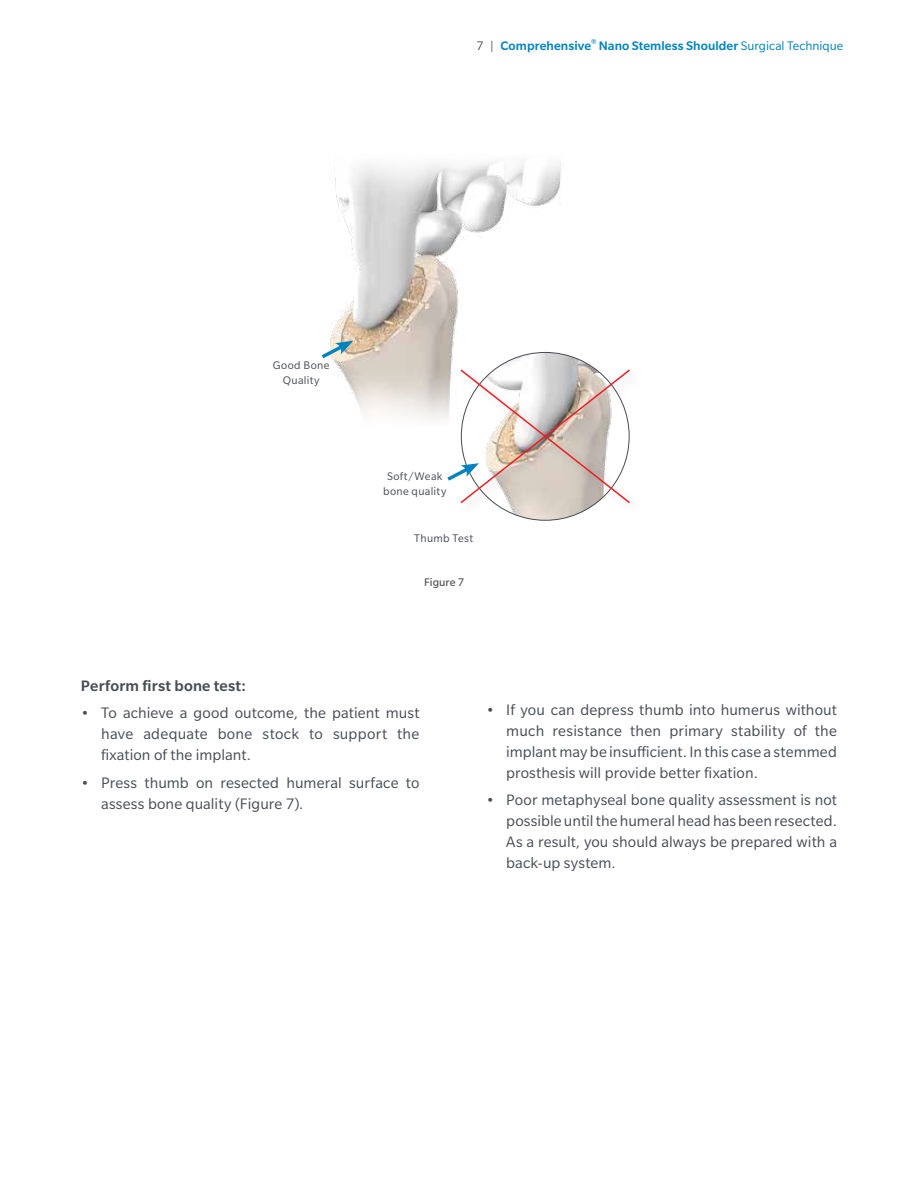
<style>
.page{position:relative;width:918px;height:1188px;background:#fff}
.page>*{position:absolute;margin:0;border:0;box-sizing:border-box;transform-origin:0 0}
.t1{font:16.5px/21px "Slate Pro";letter-spacing:.005em;color:#474c55;text-align:justify}
.t2{font:500 16.5px "Slate Pro";letter-spacing:.01em;color:#474c55}
.t3{font:500 13.5px "Slate Pro";letter-spacing:.005em;color:#0083bf}
.t4{font:12px/15px "Slate Pro";letter-spacing:.03em;color:#474c55;text-align:center}
.t5{font:12px "Slate Pro";letter-spacing:.005em;color:#4d4d4f}
.s1{font-weight:400;color:#4d4d4f}
.s2{font-weight:400}
</style>
<div class="page">
<img style="left:330px;top:161px;width:241px;height:258px">
<div style="left:456px;top:365px;width:188px;height:152px;background:#000;opacity:.25"></div>
<svg style="left:321px;top:341px;width:32px;height:20px"></svg>
<svg style="left:444px;top:368px;width:188px;height:137px"></svg>
<p class="t3" style="left:476px;top:38px;width:369px"><span class="s1">7 |</span> Comprehensive<sup>®</sup> Nano Stemless Shoulder <span class="s2">Surgical Technique</span></p>
<p class="t4" style="left:273px;top:358px;width:58px">Good Bone<br>Quality</p>
<p class="t4" style="left:383px;top:468px;width:65px">Soft/Weak bone quality</p>
<p class="t4" style="left:414px;top:530px;width:61px">Thumb Test</p>
<p class="t5" style="left:424px;top:576px;width:42px">Figure 7</p>
<p class="t2" style="left:81px;top:676px;width:166px">Perform first bone test:</p>
<p class="t1" style="left:101px;top:703px;width:320px;text-indent:-20px">• To achieve a good outcome, the patient must have adequate bone stock to support the fixation of the implant.</p>
<p class="t1" style="left:101px;top:772px;width:320px;text-indent:-20px">• Press thumb on resected humeral surface to assess bone quality (Figure 7).</p>
<p class="t1" style="left:506px;top:699px;width:332px;text-indent:-20px">• If you can depress thumb into humerus without much resistance then primary stability of the implant may be insufficient. In this case a stemmed prosthesis will provide better fixation.</p>
<p class="t1" style="left:506px;top:790px;width:332px;text-indent:-20px">• Poor metaphyseal bone quality assessment is not possible until the humeral head has been resected.<br>As a result, you should always be prepared with a back-up system.</p>
</div>
